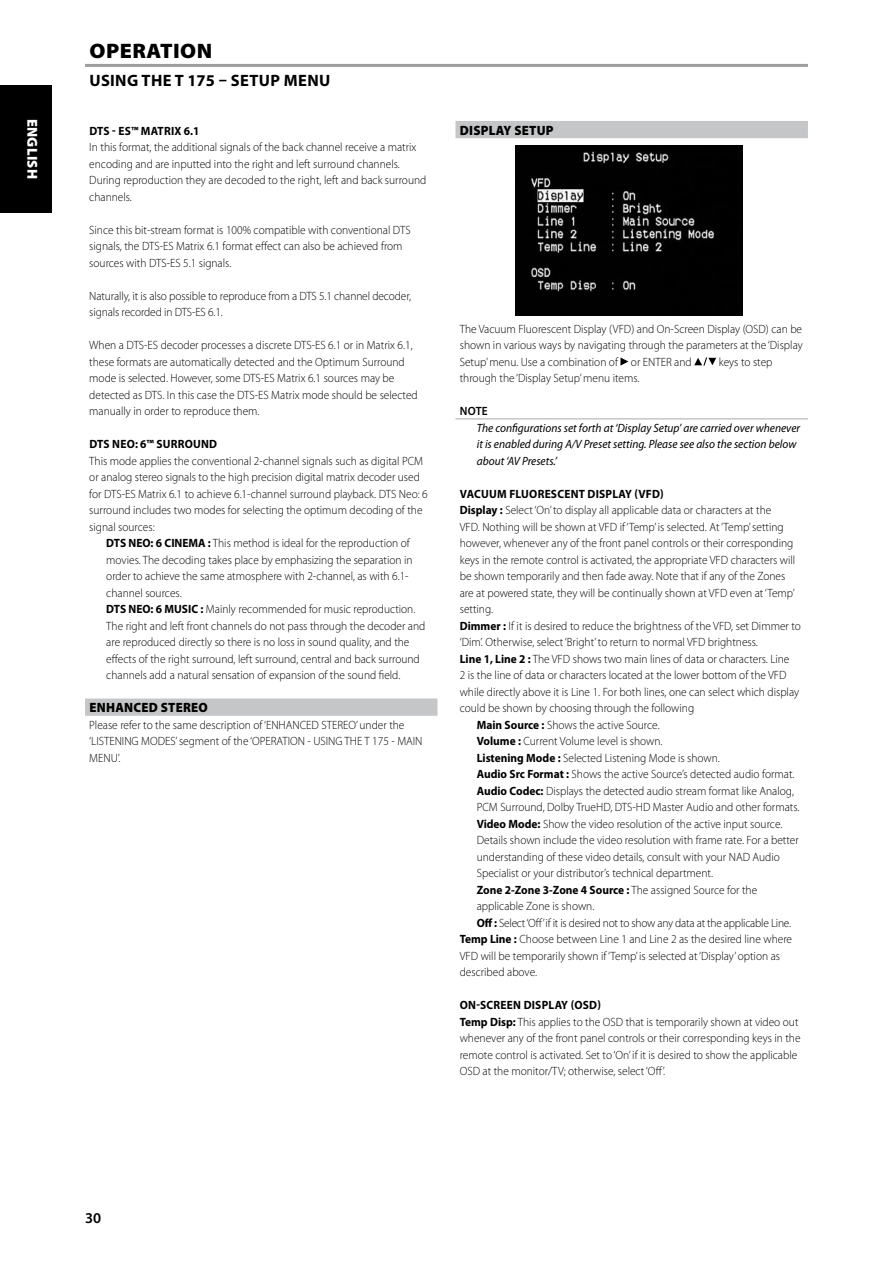
<style>
.page{position:relative;width:893px;height:1263px;background:#fff}
.page>*{position:absolute;margin:0;border:0;box-sizing:border-box;transform-origin:0 0}
.t1{font:900 21px "Myriad Pro";color:#000;scale:1.05 1}
.t2{font:700 16.5px "Myriad Pro";letter-spacing:.02em;color:#000}
.t3{font:600 15px "Myriad Pro";color:#000}
.t4{font:900 14.4px "Myriad Pro";letter-spacing:.02em;color:#fff}
.t5{font:900 13.5px "Myriad Pro";letter-spacing:.02em;color:#000;scale:.95 1}
.t6{font:300 12px/16.5px "Myriad Pro";color:#000;scale:.95 1}
.t7{font:italic 12px/16.5px "Myriad Pro";color:#000;scale:.95 1}
.t8{font:700 12px "Myriad Pro";letter-spacing:.01em;color:#000;scale:.95 1}
.t9{font:300 12px "Myriad Pro";letter-spacing:-.02em;color:#000;scale:.95 1}
.t10{font:600 12px "Myriad Pro";color:#000;scale:.95 1}
.s1{font-weight:700}
.s2{font-weight:300}
</style>
<div class="page">
<div style="left:85px;top:698px;width:352px;height:18px;background:#c5c6c8"></div>
<div style="left:455px;top:121px;width:353px;height:17px;background:#c5c6c8"></div>
<hr style="left:455px;top:418px;width:353px;height:2px;background:#c5c6c8">
<svg style="left:620px;top:357px;width:8px;height:9px"></svg>
<svg style="left:694px;top:357px;width:22px;height:9px"></svg>
<hr style="left:85px;top:64px;width:723px;height:3px;background:#9c9d9f">
<img style="left:516px;top:146px;width:227px;height:170px">
<div style="left:0;top:85px;width:51px;height:128px;background:#000"></div>
<p class="t4" style="left:42px;top:119px;width:62px;rotate:90deg">ENGLISH</p>
<h1 class="t1" style="left:90px;top:37px;width:14px">OPERATION</h1>
<h2 class="t2" style="left:89px;top:70px;width:242px">USING THE T 175 – SETUP MENU</h2>
<p class="t8" style="left:89px;top:123px;width:117px">DTS - ES™ MATRIX 6.1</p>
<p class="t6" style="left:89px;top:139px;width:356px">In this format, the additional signals of the back channel receive a matrix encoding and are inputted into the right and left surround channels.<br>During reproduction they are decoded to the right, left and back surround channels.</p>
<p class="t6" style="left:89px;top:221px;width:340px">Since this bit-stream format is 100% compatible with conventional DTS signals, the DTS-ES Matrix 6.1 format effect can also be achieved from sources with DTS-ES 5.1 signals.</p>
<p class="t6" style="left:89px;top:287px;width:340px">Naturally, it is also possible to reproduce from a DTS 5.1 channel decoder, signals recorded in DTS-ES 6.1.</p>
<p class="t6" style="left:89px;top:337px;width:347px">When a DTS-ES decoder processes a discrete DTS-ES 6.1 or in Matrix 6.1, these formats are automatically detected and the Optimum Surround mode is selected. However, some DTS-ES Matrix 6.1 sources may be detected as DTS. In this case the DTS-ES Matrix mode should be selected manually in order to reproduce them.</p>
<p class="t8" style="left:89px;top:436px;width:136px">DTS NEO: 6™ SURROUND</p>
<p class="t6" style="left:89px;top:452px;width:358px">This mode applies the conventional 2-channel signals such as digital PCM or analog stereo signals to the high precision digital matrix decoder used for DTS-ES Matrix 6.1 to achieve 6.1-channel surround playback. DTS Neo: 6 surround includes two modes for selecting the optimum decoding of the signal sources:</p>
<p class="t6" style="left:106px;top:535px;width:337px"><span class="s1">DTS NEO: 6 CINEMA :</span> This method is ideal for the reproduction of movies. The decoding takes place by emphasizing the separation in order to achieve the same atmosphere with 2-channel, as with 6.1- channel sources.<br><span class="s1">DTS NEO: 6 MUSIC :</span> Mainly recommended for music reproduction.<br>The right and left front channels do not pass through the decoder and are reproduced directly so there is no loss in sound quality, and the effects of the right surround, left surround, central and back surround channels add a natural sensation of expansion of the sound field.</p>
<p class="t5" style="left:89px;top:698px;width:126px">ENHANCED STEREO</p>
<p class="t6" style="left:89px;top:716px;width:352px">Please refer to the same description of ‘ENHANCED STEREO’ under the ‘LISTENING MODES’ segment of the ‘OPERATION - USING THE T 175 - MAIN<br>MENU’.</p>
<p class="t5" style="left:460px;top:121px;width:19px">DISPLAY</p>
<p class="t5" style="left:514px;top:121px;width:17px">SETUP</p>
<p class="t6" style="left:460px;top:320px;width:363px;text-align:justify">The Vacuum Fluorescent Display (VFD) and On-Screen Display (OSD) can be shown in various ways by navigating through the parameters at the ‘Display Setup’ menu. Use a combination of or ENTER and</p>
<p class="t6" style="left:719px;top:353px;width:58px">keys to step</p>
<p class="t6" style="left:460px;top:370px;width:191px">through the ‘Display Setup’ menu items.</p>
<p class="t10" style="left:460px;top:403px;width:17px">Note</p>
<p class="t7" style="left:477px;top:419px;width:342px">The configurations set forth at ‘Display Setup’ are carried over whenever it is enabled during A/V Preset setting. Please see also the section below about ‘AV Presets.’</p>
<p class="t8" style="left:460px;top:486px;width:16px">Vacuum</p>
<p class="t8" style="left:509px;top:486px;width:15px">Fluorescent</p>
<p class="t8" style="left:588px;top:486px;width:15px">Display</p>
<p class="t8" style="left:635px;top:486px;width:32px">(VFD)</p>
<p class="t6" style="left:460px;top:502px;width:330px"><span class="s1">Display :</span> Select ‘On’ to display all applicable data or characters at the</p>
<p class="t6" style="left:460px;top:518px;width:343px">VFD. Nothing will be shown at VFD if ‘Temp’ is selected. At ‘Temp’ setting</p>
<p class="t6" style="left:460px;top:535px;width:353px">however, whenever any of the front panel controls or their corresponding</p>
<p class="t6" style="left:460px;top:551px;width:355px">keys in the remote control is activated, the appropriate VFD characters will</p>
<p class="t6" style="left:460px;top:568px;width:344px">be shown temporarily and then fade away. Note that if any of the Zones</p>
<p class="t6" style="left:460px;top:584px;width:354px">are at powered state, they will be continually shown at VFD even at ‘Temp’</p>
<p class="t6" style="left:460px;top:601px;width:37px">setting.</p>
<p class="t6" style="left:460px;top:617px;width:361px"><span class="s1">Dimmer :</span> If it is desired to reduce the brightness of the VFD, set Dimmer to</p>
<p class="t6" style="left:460px;top:634px;width:315px">‘Dim’. Otherwise, select ‘Bright’ to return to normal VFD brightness.</p>
<p class="t6" style="left:460px;top:650px;width:349px"><span class="s1">Line 1, Line 2 :</span> The VFD shows two main lines of data or characters. Line</p>
<p class="t6" style="left:460px;top:667px;width:345px">2 is the line of data or characters located at the lower bottom of the VFD</p>
<p class="t6" style="left:460px;top:683px;width:359px">while directly above it is Line 1. For both lines, one can select which display</p>
<p class="t6" style="left:460px;top:700px;width:248px">could be shown by choosing through the following</p>
<p class="t6" style="left:477px;top:716px;width:194px"><span class="s1">Main Source :</span> Shows the active Source.</p>
<p class="t6" style="left:477px;top:733px;width:197px"><span class="s1">Volume :</span> Current Volume level is shown.</p>
<p class="t6" style="left:477px;top:749px;width:257px"><span class="s1">Listening Mode :</span> Selected Listening Mode is shown.</p>
<p class="t6" style="left:477px;top:766px;width:336px"><span class="s1">Audio Src Format :</span> Shows the active Source’s detected audio format.</p>
<p class="t6" style="left:477px;top:782px;width:335px"><span class="s1">Audio Codec:</span> Displays the detected audio stream format like Analog,</p>
<p class="t6" style="left:477px;top:799px;width:341px">PCM Surround, Dolby TrueHD, DTS-HD Master Audio and other formats.</p>
<p class="t6" style="left:477px;top:815px;width:323px"><span class="s1">Video Mode:</span> Show the video resolution of the active input source.</p>
<p class="t6" style="left:477px;top:832px;width:340px">Details shown include the video resolution with frame rate. For a better</p>
<p class="t6" style="left:477px;top:848px;width:321px">understanding of these video details, consult with your NAD Audio</p>
<p class="t6" style="left:477px;top:865px;width:250px">Specialist or your distributor’s technical department.</p>
<p class="t8" style="left:477px;top:882px;width:297px">Zone 2-Zone 3-Zone 4 Source : <span class="s2">The assigned Source for the</span></p>
<p class="t6" style="left:477px;top:898px;width:125px">applicable Zone is shown.</p>
<p class="t9" style="left:477px;top:915px;width:332px"><span class="s1">Off :</span> Select ‘Off’ if it is desired not to show any data at the applicable Line.</p>
<p class="t6" style="left:460px;top:931px;width:351px"><span class="s1">Temp Line :</span> Choose between Line 1 and Line 2 as the desired line where</p>
<p class="t6" style="left:460px;top:947px;width:339px">VFD will be temporarily shown if ‘Temp’ is selected at ‘Display’ option as</p>
<p class="t6" style="left:460px;top:964px;width:83px">described above.</p>
<p class="t6" style="left:460px;top:997px;width:360px"><span class="s1">ON-SCREEN DISPLAY (OSD)<br>Temp Disp:</span> This applies to the OSD that is temporarily shown at video out whenever any of the front panel controls or their corresponding keys in the remote control is activated. Set to ‘On’ if it is desired to show the applicable OSD at the monitor/TV; otherwise, select ‘Off’.</p>
<p class="t3" style="left:85px;top:1208px;width:18px">30</p>
</div>
